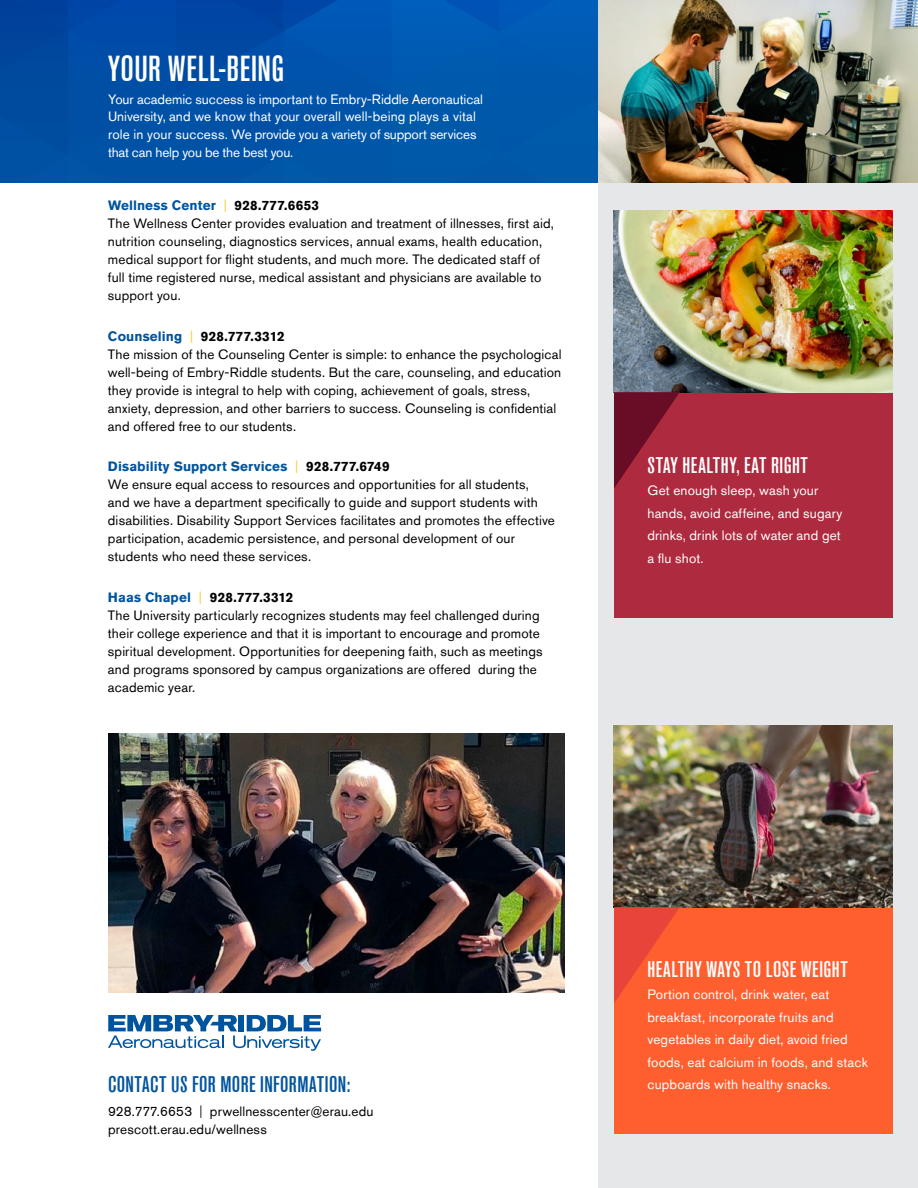
<style>
.page{position:relative;width:918px;height:1188px;background:#fff}
.page>*{position:absolute;margin:0;border:0;box-sizing:border-box;transform-origin:0 0}
.t1{font:500 condensed 36px "Akzidenz Grotesk Std";letter-spacing:.015em;color:#fff}
.t2{font:500 condensed 22.5px "Akzidenz Grotesk Std";letter-spacing:.025em;color:#fff}
.t3{font:500 condensed 22.5px "Akzidenz Grotesk Std";letter-spacing:.015em;color:#00549e}
.t4{font:13.5px/18px "Akzidenz Grotesk Std";letter-spacing:.01em;color:#000}
.t5{font:13.5px/22.5px "Akzidenz Grotesk Std";letter-spacing:.01em;color:#fff}
.s1{font-weight:700;color:#00549e}
.s2{font-weight:300;color:#ffc213}
.s3{font-weight:700}
.s4{font-weight:300}
</style>
<div class="page">
<img style="left:0;top:0;width:918px;height:1188px">
<h1 class="t1" style="left:108px;top:48px;width:178px">YOUR WELL-BEING</h1>
<p class="t5" style="left:108px;top:90px;width:377px;line-height:18px">Your academic success is important to Embry-Riddle Aeronautical University, and we know that your overall well-being plays a vital role in your success. We provide you a variety of support services that can help you be the best you.</p>
<p class="t4" style="left:108px;top:197px;width:447px"><span class="s1">Wellness Center</span> <span class="s2">|</span> <span class="s3">928.777.6653<br></span>The Wellness Center provides evaluation and treatment of illnesses, first aid, nutrition counseling, diagnostics services, annual exams, health education, medical support for flight students, and much more. The dedicated staff of full time registered nurse, medical assistant and physicians are available to support you.</p>
<p class="t4" style="left:108px;top:327px;width:455px"><span class="s1">Counseling</span> <span class="s2">|</span> <span class="s3">928.777.3312<br></span>The mission of the Counseling Center is simple: to enhance the psychological well-being of Embry-Riddle students. But the care, counseling, and education they provide is integral to help with coping, achievement of goals, stress, anxiety, depression, and other barriers to success. Counseling is confidential and offered free to our students.</p>
<p class="t4" style="left:108px;top:458px;width:449px"><span class="s1">Disability Support Services</span> <span class="s2">|</span> <span class="s3">928.777.6749<br></span>We ensure equal access to resources and opportunities for all students,<br>and we have a department specifically to guide and support students with disabilities. Disability Support Services facilitates and promotes the effective participation, academic persistence, and personal development of our students who need these services.</p>
<p class="t4" style="left:108px;top:588px;width:436px"><span class="s1">Haas Chapel</span> <span class="s2">|</span> <span class="s3">928.777.3312<br></span>The University particularly recognizes students may feel challenged during their college experience and that it is important to encourage and promote spiritual development. Opportunities for deepening faith, such as meetings and programs sponsored by campus organizations are offered during the academic year.</p>
<h2 class="t2" style="left:647px;top:452px;width:162px">STAY HEALTHY, EAT RIGHT</h2>
<p class="t5" style="left:647px;top:479px;width:196px">Get enough sleep, wash your hands, avoid caffeine, and sugary drinks, drink lots of water and get a flu shot.</p>
<h2 class="t3" style="left:108px;top:1072px;width:244px">CONTACT US FOR MORE INFORMATION:</h2>
<p class="t4" style="left:108px;top:1102px;width:267px">928.777.6653 <span class="s4">|</span> prwellnesscenter@erau.edu prescott.erau.edu/wellness</p>
<h2 class="t2" style="left:647px;top:956px;width:202px">HEALTHY WAYS TO LOSE WEIGHT</h2>
<p class="t5" style="left:647px;top:983px;width:222px">Portion control, drink water, eat breakfast, incorporate fruits and vegetables in daily diet, avoid fried foods, eat calcium in foods, and stack cupboards with healthy snacks.</p>
</div>
